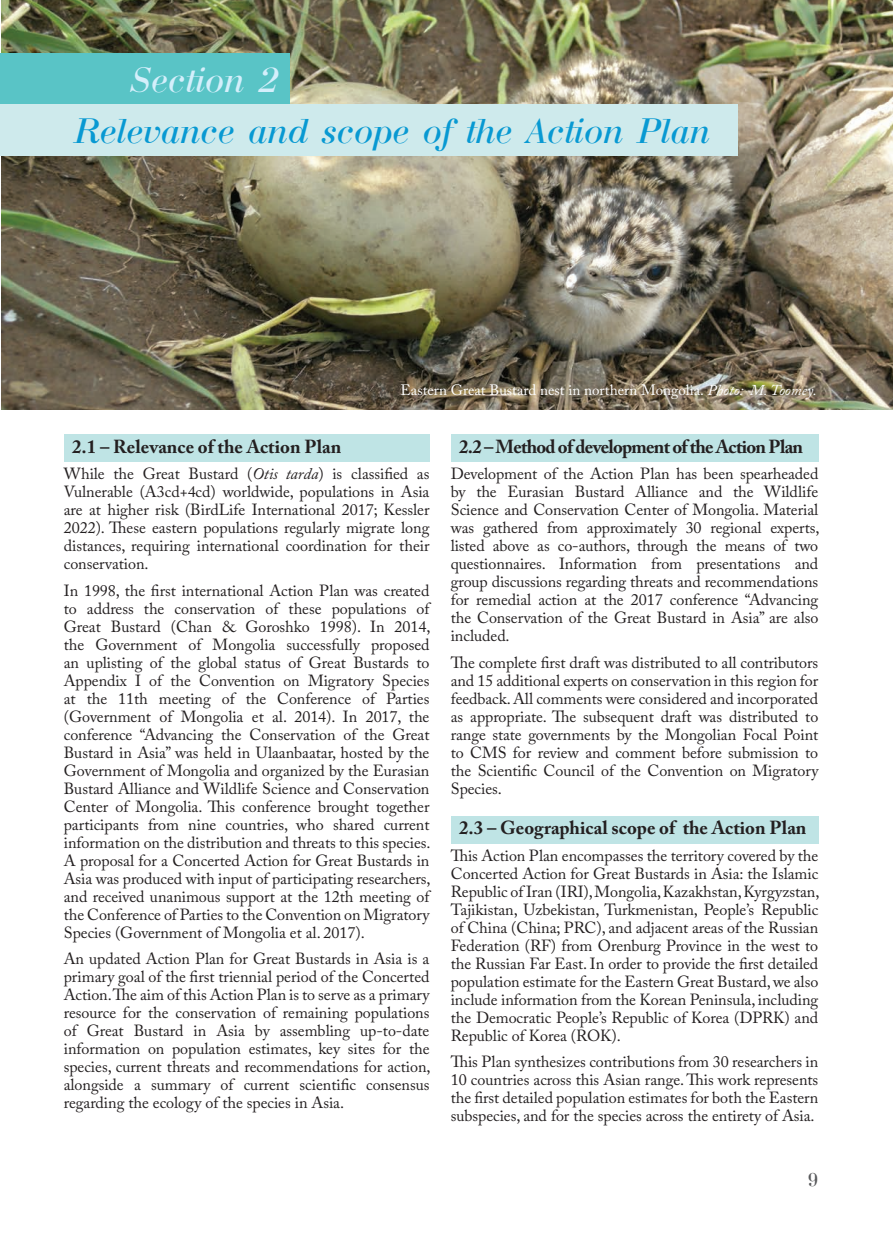
<style>
.page{position:relative;width:893px;height:1234px;background:#fff}
.page>*{position:absolute;margin:0;border:0;box-sizing:border-box;transform-origin:0 0}
.section_title{font:italic 37.5px "Bodoni";color:#0899d2}
.t1{font:italic 37.5px "Bodoni";color:#d4effb}
.t2{font:19.5px "Bodoni";color:#57585a}
.header_X_1{font:700 18.75px "Adobe Caslon Pro";color:#231f20}
.header_X_1-2{font:700 18.75px "Adobe Caslon Pro";letter-spacing:-.04em;color:#231f20}
.body_copy{font:16.05px/18px "Adobe Caslon Pro";letter-spacing:-.005em;color:#231f20;text-align:justify}
.content_x_x_x{font:15px "Adobe Caslon Pro";color:#fff}
.s1{font-style:italic}
</style>
<div class="page">
<div style="left:64px;top:434px;width:365px;height:27px;background:#bfe4e5"></div>
<div style="left:451px;top:434px;width:367px;height:27px;background:#bfe4e5"></div>
<div style="left:451px;top:816px;width:367px;height:27px;background:#bfe4e5"></div>
<img style="left:1px;top:0;width:892px;height:409px">
<div style="left:1px;top:53px;width:289px;height:51px;background:#59c4c6"></div>
<div style="left:0;top:104px;width:738px;height:52px;background:#ceeaec"></div>
<p class="t1" style="left:130px;top:60px;width:152px">Section 2</p>
<p class="section_title" style="left:74px;top:111px;width:638px">Relevance and scope of the Action Plan</p>
<p class="content_x_x_x" style="left:401px;top:381px;width:418px">Eastern Great Bustard nest in northern Mongolia. <span class="s1">Photo: M. Toomey.</span></p>
<p class="header_X_1" style="left:72px;top:435px;width:271px">2.1 – Relevance of the Action Plan</p>
<p class="body_copy" style="left:64px;top:464px;width:367px">While the Great Bustard (<span class="s1">Otis tarda</span>) is classified as Vulnerable (A3cd+4cd) worldwide, populations in Asia are at higher risk (BirdLife International 2017; Kessler 2022). These eastern populations regularly migrate long distances, requiring international coordination for their conservation.</p>
<p class="body_copy" style="left:64px;top:581px;width:368px">In 1998, the first international Action Plan was created to address the conservation of these populations of Great Bustard (Chan &amp; Goroshko 1998). In 2014, the Government of Mongolia successfully proposed an uplisting of the global status of Great Bustards to Appendix I of the Convention on Migratory Species at the 11th meeting of the Conference of Parties (Government of Mongolia et al. 2014). In 2017, the conference “Advancing the Conservation of the Great Bustard in Asia” was held in Ulaanbaatar, hosted by the Government of Mongolia and organized by the Eurasian Bustard Alliance and Wildlife Science and Conservation Center of Mongolia. This conference brought together participants from nine countries, who shared current information on the distribution and threats to this species.<br>A proposal for a Concerted Action for Great Bustards in Asia was produced with input of participating researchers, and received unanimous support at the 12th meeting of the Conference of Parties to the Convention on Migratory Species (Government of Mongolia et al. 2017).</p>
<p class="body_copy" style="left:64px;top:949px;width:368px">An updated Action Plan for Great Bustards in Asia is a primary goal of the first triennial period of the Concerted Action. The aim of this Action Plan is to serve as a primary resource for the conservation of remaining populations of Great Bustard in Asia by assembling up-to-date information on population estimates, key sites for the species, current threats and recommendations for action, alongside a summary of current scientific consensus regarding the ecology of the species in Asia.</p>
<p class="header_X_1-2" style="left:459px;top:435px;width:345px">2.2 – Method of development of the Action Plan</p>
<p class="body_copy" style="left:451px;top:464px;width:370px">Development of the Action Plan has been spearheaded by the Eurasian Bustard Alliance and the Wildlife Science and Conservation Center of Mongolia. Material was gathered from approximately 30 regional experts, listed above as co-authors, through the means of two questionnaires. Information from presentations and group discussions regarding threats and recommendations for remedial action at the 2017 conference “Advancing the Conservation of the Great Bustard in Asia” are also included.</p>
<p class="body_copy" style="left:451px;top:653px;width:369px">The complete first draft was distributed to all contributors and 15 additional experts on conservation in this region for feedback. All comments were considered and incorporated as appropriate. The subsequent draft was distributed to range state governments by the Mongolian Focal Point to CMS for review and comment before submission to the Scientific Council of the Convention on Migratory Species.</p>
<p class="header_X_1" style="left:459px;top:816px;width:349px">2.3 – Geographical scope of the Action Plan</p>
<p class="body_copy" style="left:451px;top:846px;width:370px">This Action Plan encompasses the territory covered by the Concerted Action for Great Bustards in Asia: the Islamic Republic of Iran (IRI), Mongolia, Kazakhstan, Kyrgyzstan, Tajikistan, Uzbekistan, Turkmenistan, People’s Republic of China (China; PRC), and adjacent areas of the Russian Federation (RF) from Orenburg Province in the west to the Russian Far East. In order to provide the first detailed population estimate for the Eastern Great Bustard, we also include information from the Korean Peninsula, including the Democratic People’s Republic of Korea (DPRK) and Republic of Korea (ROK).</p>
<p class="body_copy" style="left:451px;top:1052px;width:369px">This Plan synthesizes contributions from 30 researchers in 10 countries across this Asian range. This work represents the first detailed population estimates for both the Eastern subspecies, and for the species across the entirety of Asia.</p>
<p class="t2" style="left:808px;top:1169px;width:12px">9</p>
</div>
